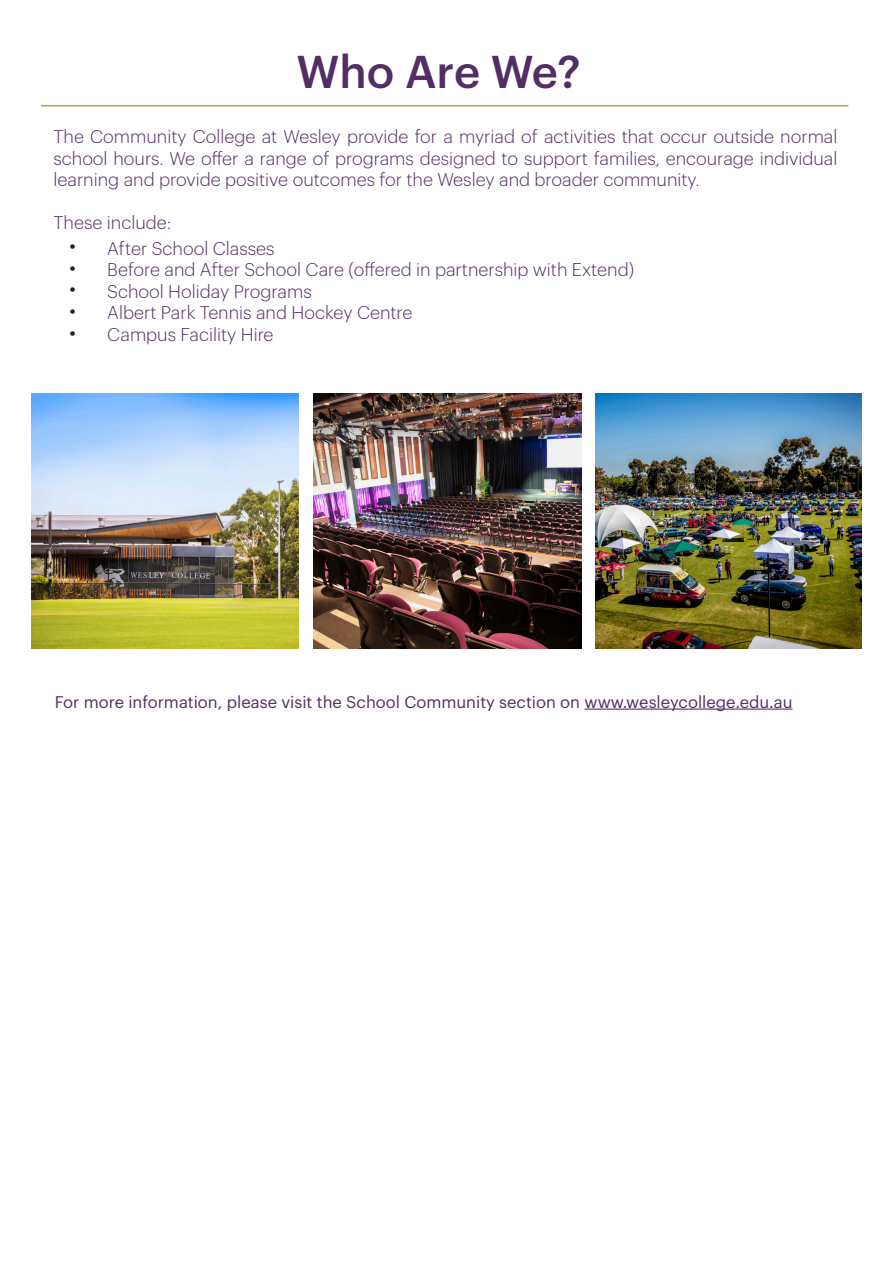
<style>
.page{position:relative;width:893px;height:1263px;background:#fff}
.page>*{position:absolute;margin:0;border:0;box-sizing:border-box;transform-origin:0 0}
.t1{font:500 45px "Graphik";color:#522e64}
.t2{font:300 18px/21.6px "Graphik";color:#522e64;text-align:justify}
.t3{font:18px "Arial";color:#231f20}
.t4{font:16.5px "Graphik";color:#522e64}
</style>
<div class="page">
<img style="left:31px;top:393px;width:267px;height:255px">
<img style="left:596px;top:393px;width:266px;height:255px">
<img style="left:313px;top:393px;width:269px;height:256px">
<hr style="left:584px;top:708px;width:209px;height:2px;background:#522e64">
<hr style="left:41px;top:105px;width:807px;height:1px;background:#be9d4c">
<p class="t1" style="left:296px;top:38px;width:286px">Who Are We?</p>
<p class="t2" style="left:53px;top:124px;width:785px">The Community College at Wesley provide for a myriad of activities that occur outside normal school hours. We offer a range of programs designed to support families, encourage individual learning and provide positive outcomes for the Wesley and broader community.</p>
<p class="t2" style="left:53px;top:211px;width:119px">These include:</p>
<p class="t2" style="left:107px;top:236px;width:169px">After School Classes</p>
<p class="t2" style="left:107px;top:257px;width:528px">Before and After School Care (offered in partnership with Extend)</p>
<p class="t2" style="left:107px;top:279px;width:206px">School Holiday Programs</p>
<p class="t2" style="left:107px;top:301px;width:307px">Albert Park Tennis and Hockey Centre</p>
<p class="t2" style="left:107px;top:322px;width:168px">Campus Facility Hire</p>
<p class="t3" style="left:69px;top:234px;width:8px">•</p>
<p class="t3" style="left:69px;top:256px;width:8px">•</p>
<p class="t3" style="left:69px;top:278px;width:8px">•</p>
<p class="t3" style="left:69px;top:299px;width:8px">•</p>
<p class="t3" style="left:69px;top:321px;width:8px">•</p>
<p class="t4" style="left:55px;top:689px;width:739px">For more information, please visit the School Community section on www.wesleycollege.edu.au</p>
</div>
